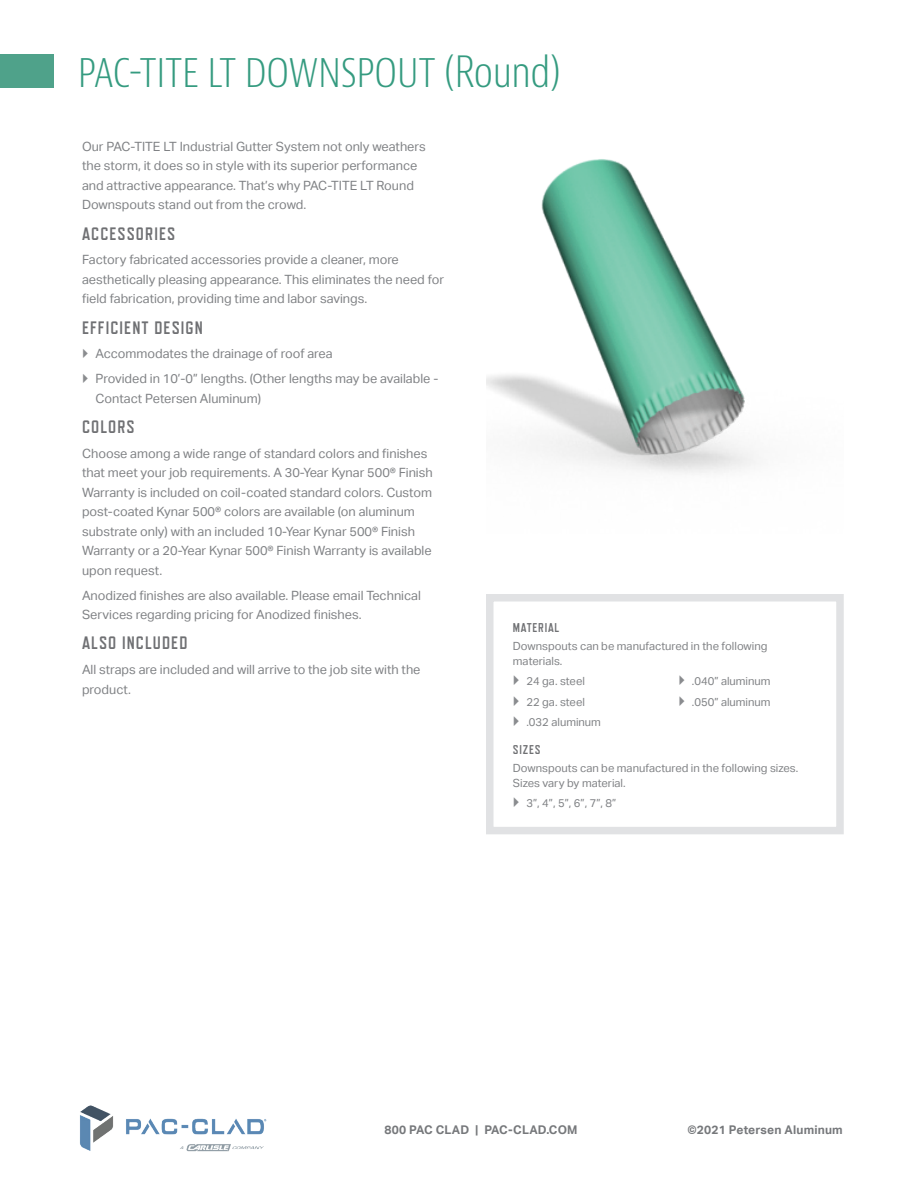
<style>
.page{position:relative;width:918px;height:1188px;background:#fff}
.page>*{position:absolute;margin:0;border:0;box-sizing:border-box;transform-origin:0 0}
.t1{font:300 condensed 42px "Bernino Sans";letter-spacing:-.01em;color:#359b80}
.t2{font:700 18px "Refrigerator Deluxe";letter-spacing:.06em;color:#6f7073}
.t3{font:12.75px/19.5px "Aktiv Grotesk";color:#808285}
.t4{font:700 12.75px "Refrigerator Deluxe";letter-spacing:.06em;color:#6f7073}
.t5{font:700 12px "Aktiv Grotesk";letter-spacing:.015em;color:#76787b}
.t6{font:11.25px/20.4px "Aktiv Grotesk";color:#808285}
</style>
<div class="page">
<img style="left:486px;top:159px;width:270px;height:315px">
<div style="left:486px;top:594px;width:358px;height:240px;border:8px solid #e1e2e4"></div>
<img style="left:80px;top:1105px;width:187px;height:47px">
<div style="left:0;top:54px;width:54px;height:34px;background:#4fa28a"></div>
<h1 class="t1" style="left:78px;top:46px;width:485px">PAC-TITE LT DOWNSPOUT (Round)</h1>
<p class="t3" style="left:82px;top:137px;width:345px">Our PAC-TITE LT Industrial Gutter System not only weathers the storm, it does so in style with its superior performance and attractive appearance. That’s why PAC-TITE LT Round Downspouts stand out from the crowd.</p>
<h2 class="t2" style="left:82px;top:223px;width:95px">ACCESSORIES</h2>
<p class="t3" style="left:82px;top:250px;width:364px">Factory fabricated accessories provide a cleaner, more aesthetically pleasing appearance. This eliminates the need for field fabrication, providing time and labor savings.</p>
<h2 class="t2" style="left:82px;top:317px;width:122px">EFFICIENT DESIGN</h2>
<p class="t3" style="left:96px;top:342px;width:344px;line-height:24.9px">Accommodates the drainage of roof area<br>Provided in 10’-0” lengths. (Other lengths may be available -</p>
<p class="t3" style="left:96px;top:389px;width:167px">Contact Petersen Aluminum)</p>
<h2 class="t2" style="left:82px;top:416px;width:54px">COLORS</h2>
<p class="t3" style="left:82px;top:444px;width:352px">Choose among a wide range of standard colors and finishes that meet your job requirements. A 30-Year Kynar 500® Finish Warranty is included on coil-coated standard colors. Custom post-coated Kynar 500® colors are available (on aluminum substrate only) with an included 10-Year Kynar 500® Finish Warranty or a 20-Year Kynar 500® Finish Warranty is available upon request.</p>
<p class="t3" style="left:82px;top:586px;width:340px">Anodized finishes are also available. Please email Technical<br>Services regarding pricing for Anodized finishes.</p>
<h2 class="t2" style="left:82px;top:633px;width:107px">ALSO INCLUDED</h2>
<p class="t3" style="left:82px;top:660px;width:340px">All straps are included and will arrive to the job site with the product.</p>
<p class="t4" style="left:513px;top:620px;width:48px">MATERIAL</p>
<p class="t6" style="left:513px;top:639px;width:256px;line-height:15px">Downspouts can be manufactured in the following materials.</p>
<p class="t6" style="left:526px;top:671px;width:76px">24 ga. steel<br>22 ga. steel .032 aluminum</p>
<p class="t6" style="left:692px;top:671px;width:80px">.040” aluminum .050” aluminum</p>
<p class="t4" style="left:513px;top:742px;width:29px">SIZES</p>
<p class="t6" style="left:513px;top:761px;width:287px;line-height:15px">Downspouts can be manufactured in the following sizes.<br>Sizes vary by material.</p>
<p class="t6" style="left:526px;top:793px;width:91px">3”, 4”, 5”, 6”, 7”, 8”</p>
<p class="t5" style="left:385px;top:1123px;width:195px">800 PAC CLAD | PAC-CLAD.COM</p>
<p class="t5" style="left:687px;top:1123px;width:157px">©2021 Petersen Aluminum</p>
</div>
